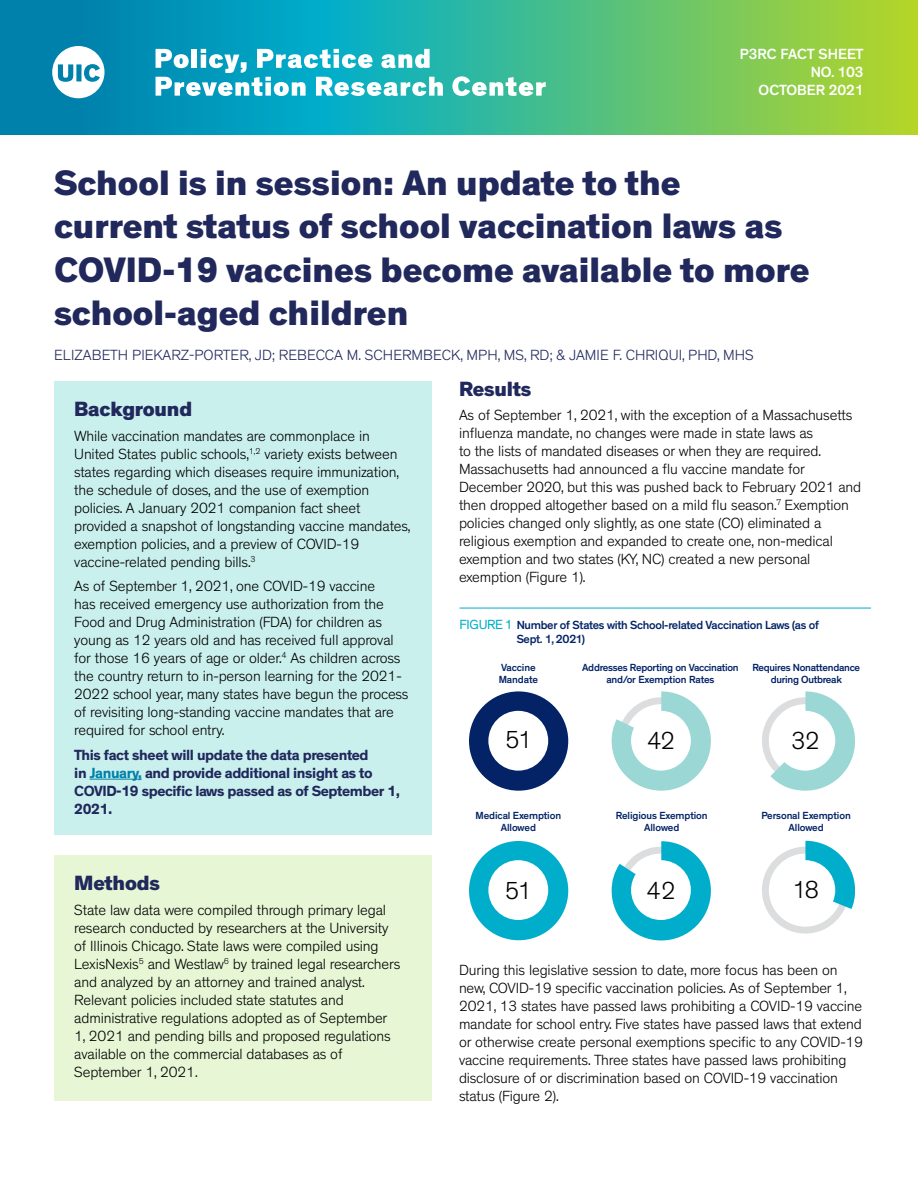
<style>
.page{position:relative;width:918px;height:1188px;background:#fff}
.page>*{position:absolute;margin:0;border:0;box-sizing:border-box;transform-origin:0 0}
.Document_Title{font:800 36px/43.2px "Theinhardt";color:#20285c}
.t1{font:300 25.05px "Theinhardt";letter-spacing:-.06em;color:#000}
.Inset_box_subtitle{font:800 21px "Theinhardt";letter-spacing:-.01em;color:#20285c}
.t2{font:300 15px/18px "Theinhardt";letter-spacing:-.01em;color:#000}
.t3{font:700 15px/18px "Theinhardt";letter-spacing:-.025em;color:#20285c}
.Authors{font:300 15px "Theinhardt";letter-spacing:.005em;color:#20285c}
.Document_Title-2{font:500 15px/17.7px "Theinhardt";letter-spacing:-.005em;color:#fff;text-align:right}
.Figure_title{font:500 12px/14.4px "Theinhardt";letter-spacing:-.025em;color:#032366}
.t4{font:500 10.5px/12px "Theinhardt";letter-spacing:-.01em;color:#032366;text-align:center}
.s1{color:#0081ab}
.s2{font-weight:400;font-size:13.5px;color:#00aecb}
</style>
<div class="page">
<svg style="left:0;top:0;width:918px;height:135px;background:#42b387"></svg>
<svg style="left:52px;top:46px;width:53px;height:52px"></svg>
<svg style="left:156px;top:49px;width:287px;height:47px"></svg>
<svg style="left:452px;top:76px;width:94px;height:20px"></svg>
<div style="left:54px;top:381px;width:378px;height:453px;background:#caf0ed"></div>
<hr style="left:90px;top:779px;width:52px;height:1px;background:#0081ab">
<div style="left:54px;top:855px;width:378px;height:246px;background:#e7f7d5"></div>
<hr style="left:460px;top:608px;width:411px;height:1px;background:#00aecb">
<div style="left:762px;top:697px;width:87px;height:87px;border:7px solid #dcddde;border-radius:50%"></div>
<div style="left:762px;top:847px;width:87px;height:87px;border:7px solid #dcddde;border-radius:50%"></div>
<svg style="left:469px;top:691px;width:99px;height:100px"></svg>
<svg style="left:469px;top:841px;width:99px;height:99px"></svg>
<svg style="left:612px;top:841px;width:99px;height:99px"></svg>
<svg style="left:612px;top:691px;width:99px;height:100px"></svg>
<svg style="left:770px;top:691px;width:85px;height:100px"></svg>
<svg style="left:805px;top:841px;width:50px;height:68px"></svg>
<h1 class="Document_Title-2" style="left:740px;top:46px;width:125px">P3RC FACT SHEET<br>NO. 103</h1>
<h1 class="Document_Title-2" style="left:759px;top:81px;width:107px">OCTOBER 2021</h1>
<h1 class="Document_Title" style="left:54px;top:163px;width:757px">School is in session: An update to the current status of school vaccination laws as COVID-19 vaccines become available to more school-aged children</h1>
<p class="Authors" style="left:54px;top:346px;width:701px">ELIZABETH PIEKARZ-PORTER, JD; REBECCA M. SCHERMBECK, MPH, MS, RD; &amp; JAMIE F. CHRIQUI, PHD, MHS</p>
<p class="Inset_box_subtitle" style="left:74px;top:396px;width:119px">Background</p>
<p class="t2" style="left:74px;top:427px;width:338px">While vaccination mandates are commonplace in United States public schools,<sup>1,2</sup> variety exists between states regarding which diseases require immunization, the schedule of doses, and the use of exemption policies. A January 2021 companion fact sheet provided a snapshot of longstanding vaccine mandates, exemption policies, and a preview of COVID-19 vaccine-related pending bills.<sup>3</sup></p>
<p class="t2" style="left:74px;top:577px;width:336px">As of September 1, 2021, one COVID-19 vaccine<br>has received emergency use authorization from the Food and Drug Administration (FDA) for children as young as 12 years old and has received full approval for those 16 years of age or older.<sup>4</sup> As children across the country return to in-person learning for the 2021- 2022 school year, many states have begun the process of revisiting long-standing vaccine mandates that are required for school entry.</p>
<p class="t3" style="left:74px;top:746px;width:327px">This fact sheet will update the data presented<br>in <span class="s1">January,</span> and provide additional insight as to COVID-19 specific laws passed as of September 1, 2021.</p>
<p class="Inset_box_subtitle" style="left:459px;top:375px;width:74px">Results</p>
<p class="t2" style="left:459px;top:406px;width:404px">As of September 1, 2021, with the exception of a Massachusetts influenza mandate, no changes were made in state laws as<br>to the lists of mandated diseases or when they are required.<br>Massachusetts had announced a flu vaccine mandate for December 2020, but this was pushed back to February 2021 and then dropped altogether based on a mild flu season.<sup>7</sup> Exemption policies changed only slightly, as one state (CO) eliminated a religious exemption and expanded to create one, non-medical exemption and two states (KY, NC) created a new personal exemption (Figure 1).</p>
<p class="Figure_title" style="left:517px;top:618px;width:304px;text-indent:-57px"><span class="s2">FIGURE 1</span> Number of States with School-related Vaccination Laws (as of<br>Sept. 1, 2021)</p>
<p class="t4" style="left:499px;top:661px;width:41px;text-align:left">Vaccine<br>Mandate</p>
<p class="t4" style="left:582px;top:661px;width:158px">Addresses Reporting on Vaccination and/or Exemption Rates</p>
<p class="t4" style="left:752px;top:661px;width:109px">Requires Nonattendance during Outbreak</p>
<p class="t1" style="left:505px;top:725px;width:29px">51</p>
<p class="t1" style="left:647px;top:726px;width:30px">42</p>
<p class="t1" style="left:791px;top:726px;width:31px">32</p>
<p class="t4" style="left:476px;top:810px;width:87px">Medical Exemption<br>Allowed</p>
<p class="t4" style="left:616px;top:810px;width:93px">Religious Exemption<br>Allowed</p>
<p class="t4" style="left:762px;top:810px;width:91px">Personal Exemption<br>Allowed</p>
<p class="Inset_box_subtitle" style="left:74px;top:870px;width:87px">Methods</p>
<p class="t2" style="left:74px;top:901px;width:328px">State law data were compiled through primary legal research conducted by researchers at the University of Illinois Chicago. State laws were compiled using LexisNexis<sup>5</sup> and Westlaw<sup>6</sup> by trained legal researchers and analyzed by an attorney and trained analyst.<br>Relevant policies included state statutes and administrative regulations adopted as of September 1, 2021 and pending bills and proposed regulations available on the commercial databases as of September 1, 2021.</p>
<p class="t1" style="left:505px;top:876px;width:29px">51</p>
<p class="t1" style="left:792px;top:875px;width:29px">18</p>
<p class="t1" style="left:646px;top:876px;width:31px">42</p>
<p class="t2" style="left:459px;top:961px;width:406px">During this legislative session to date, more focus has been on new, COVID-19 specific vaccination policies. As of September 1, 2021, 13 states have passed laws prohibiting a COVID-19 vaccine mandate for school entry. Five states have passed laws that extend or otherwise create personal exemptions specific to any COVID-19 vaccine requirements. Three states have passed laws prohibiting disclosure of or discrimination based on COVID-19 vaccination status (Figure 2).</p>
</div>
